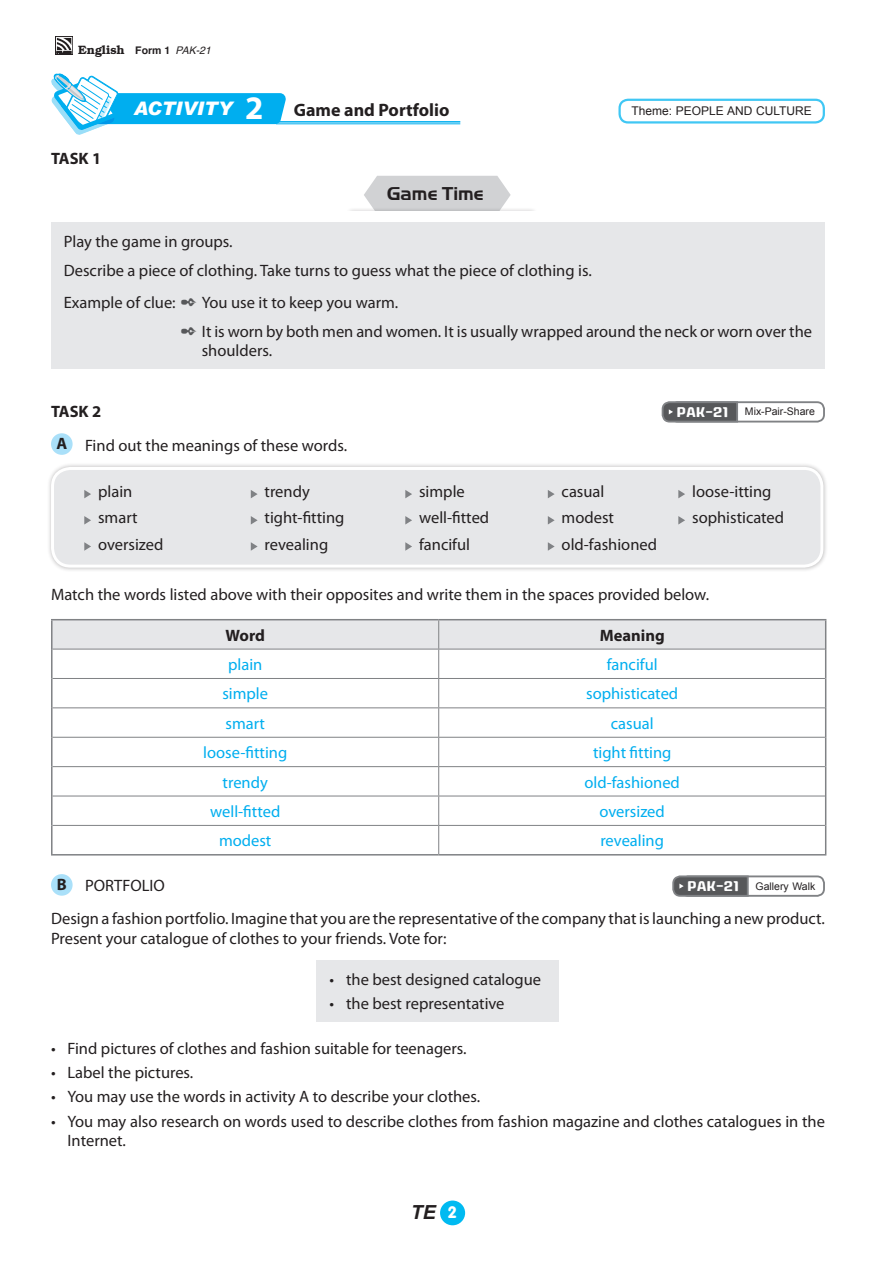
<style>
.page{position:relative;width:893px;height:1263px;background:#fff}
.page>*{position:absolute;margin:0;border:0;box-sizing:border-box;transform-origin:0 0}
.t1{font:italic 700 19.35px "Arial";color:#231f20}
.t2{font:700 18px "Myriad Pro";color:#231f20}
.t3{font:18px "Newtown";color:#231f20}
.t4{font:17.25px "VAG Rundschrift D";color:#fff}
.Body_Text{font:16.5px/28.3px "Myriad Pro";color:#231f20}
.Body_Text-2{font:16.5px "Myriad Pro";color:#00aeef}
.Bullet{font:16.5px "Myriad Pro";color:#231f20}
.Body_Text-3{font:700 16.5px "Myriad Pro";color:#231f20}
._1_a___i__ans{font:12px "Arial";color:#231f20}
.t5{font:600 12px "Bookman";color:#231f20}
.t6{font:10.5px "Arial";color:#231f20}
.s1{font-family:"Helvetica";font-weight:700;font-size:10.5px}
.s2{font-family:"Helvetica";font-weight:400;font-style:italic;font-size:10.5px}
.s3{font-family:"Arial";font-weight:900;font-style:italic;font-size:18.6px;color:#fff}
.s4{font-size:33px;color:#fff}
.s5{color:#57585a}
.s6{font-family:"Stanley Alphabet";font-size:15px;color:#fff}
</style>
<div class="page">
<div style="left:55px;top:36px;width:18px;height:19px;border:1px solid #231f20"></div>
<svg style="left:57px;top:38px;width:15px;height:16px"></svg>
<svg style="left:442px;top:1201px;width:24px;height:23px"></svg>
<div style="left:440px;top:1200px;width:25px;height:25px;background:#00baf1;border-radius:50%"></div>
<hr style="left:276px;top:121px;width:184px;height:2px;background:#00aeef">
<hr style="left:276px;top:124px;width:184px;height:1px;background:#00aeef">
<svg style="left:51px;top:73px;width:235px;height:62px"></svg>
<svg style="left:364px;top:176px;width:147px;height:31px;background:#d4d5d7"></svg>
<div style="left:346px;top:207px;width:191px;height:11px;background:#231f20;opacity:.4"></div>
<div style="left:326px;top:211px;width:224px;height:8px;background:#fff"></div>
<div style="left:51px;top:222px;width:774px;height:147px;background:#e6e7e9"></div>
<div style="left:670px;top:401px;width:155px;height:21px;border:2px solid #808285;border-radius:7px"></div>
<svg style="left:661px;top:401px;width:78px;height:22px;background:#696a6c"></svg>
<div style="left:51px;top:433px;width:22px;height:22px;background:#aae0f9;border-radius:50%"></div>
<div style="left:47px;top:462px;width:781px;height:110px;background:#231f20;opacity:.3"></div>
<div style="left:53px;top:468px;width:769px;height:98px;background:#e6e7e9;border-radius:18px"></div>
<div style="left:51px;top:467px;width:772px;height:101px;border:3px solid #fff;border-radius:18px"></div>
<svg style="left:84px;top:490px;width:7px;height:8px"></svg>
<svg style="left:251px;top:490px;width:7px;height:8px"></svg>
<svg style="left:405px;top:490px;width:7px;height:8px"></svg>
<svg style="left:548px;top:490px;width:7px;height:8px"></svg>
<svg style="left:678px;top:490px;width:7px;height:8px"></svg>
<svg style="left:84px;top:516px;width:7px;height:8px"></svg>
<svg style="left:251px;top:516px;width:7px;height:8px"></svg>
<svg style="left:405px;top:516px;width:7px;height:8px"></svg>
<svg style="left:548px;top:516px;width:7px;height:8px"></svg>
<svg style="left:678px;top:516px;width:7px;height:8px"></svg>
<svg style="left:84px;top:542px;width:7px;height:9px"></svg>
<svg style="left:251px;top:542px;width:7px;height:9px"></svg>
<svg style="left:405px;top:542px;width:7px;height:9px"></svg>
<svg style="left:548px;top:542px;width:7px;height:9px"></svg>
<hr style="left:51px;top:619px;width:388px;height:1px;background:#808285">
<hr style="left:51px;top:620px;width:2px;height:29px;background:#808285">
<hr style="left:439px;top:619px;width:387px;height:1px;background:#808285">
<hr style="left:51px;top:649px;width:2px;height:29px;background:#808285">
<hr style="left:51px;top:678px;width:2px;height:30px;background:#808285">
<hr style="left:51px;top:708px;width:2px;height:29px;background:#808285">
<hr style="left:51px;top:737px;width:2px;height:30px;background:#808285">
<hr style="left:51px;top:767px;width:2px;height:29px;background:#808285">
<hr style="left:51px;top:796px;width:2px;height:29px;background:#808285">
<hr style="left:51px;top:825px;width:2px;height:29px;background:#808285">
<svg style="left:52px;top:620px;width:774px;height:234px"></svg>
<hr style="left:51px;top:854px;width:388px;height:1px;background:#808285">
<hr style="left:439px;top:854px;width:387px;height:1px;background:#808285">
<div style="left:51px;top:874px;width:22px;height:22px;background:#aae0f9;border-radius:50%"></div>
<div style="left:680px;top:875px;width:145px;height:22px;border:2px solid #808285;border-radius:7px"></div>
<svg style="left:672px;top:875px;width:78px;height:22px;background:#696a6c"></svg>
<div style="left:317px;top:960px;width:242px;height:62px;background:#e6e7e9"></div>
<div style="left:618px;top:99px;width:207px;height:25px;border:2px solid #40c7f4;border-radius:9px"></div>
<p class="t5" style="left:78px;top:42px;width:134px">English <span class="s1">Form 1</span> <span class="s2">PAK-21</span></p>
<p class="Body_Text-3" style="left:51px;top:148px;width:52px">TASK 1</p>
<p class="t2" style="left:134px;top:98px;width:317px"><span class="s3">ACTIVITY</span> <span class="s4">2</span> Game and Portfolio</p>
<p class="_1_a___i__ans" style="left:632px;top:103px;width:182px">Theme: PEOPLE AND CULTURE</p>
<p class="t3" style="left:387px;top:182px;width:98px">Game Time</p>
<p class="Body_Text" style="left:64px;top:227px;width:529px">Play the game in groups.<br>Describe a piece of clothing. Take turns to guess what the piece of clothing is.</p>
<p class="Body_Text" style="left:181px;top:288px;width:633px;text-indent:-117px">Example of clue: <span class="s5">✒</span> You use it to keep you warm.<br><span class="s5">✒</span> It is worn by both men and women. It is usually wrapped around the neck or worn over the</p>
<p class="Body_Text" style="left:202px;top:336px;width:72px">shoulders.</p>
<p class="Body_Text-3" style="left:51px;top:401px;width:52px">TASK 2</p>
<p class="t6" style="left:677px;top:405px;width:139px"><span class="s6">PAK-21</span> Mix-Pair-Share</p>
<p class="Body_Text-3" style="left:56px;top:433px;width:12px">A</p>
<p class="Body_Text" style="left:85px;top:431px;width:264px">Find out the meanings of these words.</p>
<p class="Body_Text" style="left:98px;top:477px;width:36px">plain</p>
<p class="Body_Text" style="left:265px;top:477px;width:47px">trendy</p>
<p class="Body_Text" style="left:419px;top:477px;width:47px">simple</p>
<p class="Body_Text" style="left:562px;top:477px;width:44px">casual</p>
<p class="Body_Text" style="left:692px;top:477px;width:81px">loose-itting</p>
<p class="Body_Text" style="left:98px;top:503px;width:41px">smart</p>
<p class="Body_Text" style="left:265px;top:503px;width:81px">tight-fitting</p>
<p class="Body_Text" style="left:419px;top:503px;width:72px">well-fitted</p>
<p class="Body_Text" style="left:562px;top:503px;width:54px">modest</p>
<p class="Body_Text" style="left:692px;top:503px;width:94px">sophisticated</p>
<p class="Body_Text" style="left:98px;top:530px;width:67px">oversized</p>
<p class="Body_Text" style="left:265px;top:530px;width:65px">revealing</p>
<p class="Body_Text" style="left:419px;top:530px;width:52px">fanciful</p>
<p class="Body_Text" style="left:562px;top:530px;width:97px">old-fashioned</p>
<p class="Body_Text" style="left:51px;top:580px;width:660px">Match the words listed above with their opposites and write them in the spaces provided below.</p>
<p class="Body_Text-3" style="left:226px;top:624px;width:41px">Word</p>
<p class="Body_Text-3" style="left:600px;top:624px;width:66px">Meaning</p>
<p class="Body_Text-2" style="left:228px;top:654px;width:36px">plain</p>
<p class="Body_Text-2" style="left:607px;top:654px;width:52px">fanciful</p>
<p class="Body_Text-2" style="left:222px;top:684px;width:47px">simple</p>
<p class="Body_Text-2" style="left:586px;top:684px;width:94px">sophisticated</p>
<p class="Body_Text-2" style="left:225px;top:713px;width:41px">smart</p>
<p class="Body_Text-2" style="left:611px;top:713px;width:44px">casual</p>
<p class="Body_Text-2" style="left:203px;top:742px;width:86px">loose-fitting</p>
<p class="Body_Text-2" style="left:593px;top:742px;width:80px">tight fitting</p>
<p class="Body_Text-2" style="left:223px;top:772px;width:47px">trendy</p>
<p class="Body_Text-2" style="left:584px;top:772px;width:97px">old-fashioned</p>
<p class="Body_Text-2" style="left:210px;top:801px;width:72px">well-fitted</p>
<p class="Body_Text-2" style="left:600px;top:801px;width:67px">oversized</p>
<p class="Body_Text-2" style="left:219px;top:830px;width:54px">modest</p>
<p class="Body_Text-2" style="left:600px;top:830px;width:65px">revealing</p>
<p class="Body_Text-3" style="left:57px;top:874px;width:11px">B</p>
<p class="Body_Text" style="left:85px;top:871px;width:81px">PORTFOLIO</p>
<p class="t6" style="left:688px;top:879px;width:129px"><span class="s6">PAK-21</span> Gallery Walk</p>
<p class="Body_Text" style="left:51px;top:908px;width:775px;line-height:19.8px">Design a fashion portfolio. Imagine that you are the representative of the company that is launching a new product.<br>Present your catalogue of clothes to your friends. Vote for:</p>
<p class="Body_Text" style="left:330px;top:965px;width:213px">• the best designed catalogue</p>
<p class="Body_Text" style="left:330px;top:989px;width:177px">• the best representative</p>
<p class="Bullet" style="left:51px;top:1039px;width:417px">• Find pictures of clothes and fashion suitable for teenagers.</p>
<p class="Body_Text" style="left:51px;top:1058px;width:144px">• Label the pictures.</p>
<p class="Body_Text" style="left:51px;top:1082px;width:431px">• You may use the words in activity A to describe your clothes.</p>
<p class="Body_Text" style="left:68px;top:1111px;width:759px;line-height:19.8px;text-indent:-16px">• You may also research on words used to describe clothes from fashion magazine and clothes catalogues in the<br>Internet.</p>
<p class="t1" style="left:411px;top:1201px;width:26px">TE</p>
<p class="t4" style="left:448px;top:1202px;width:10px">2</p>
</div>
